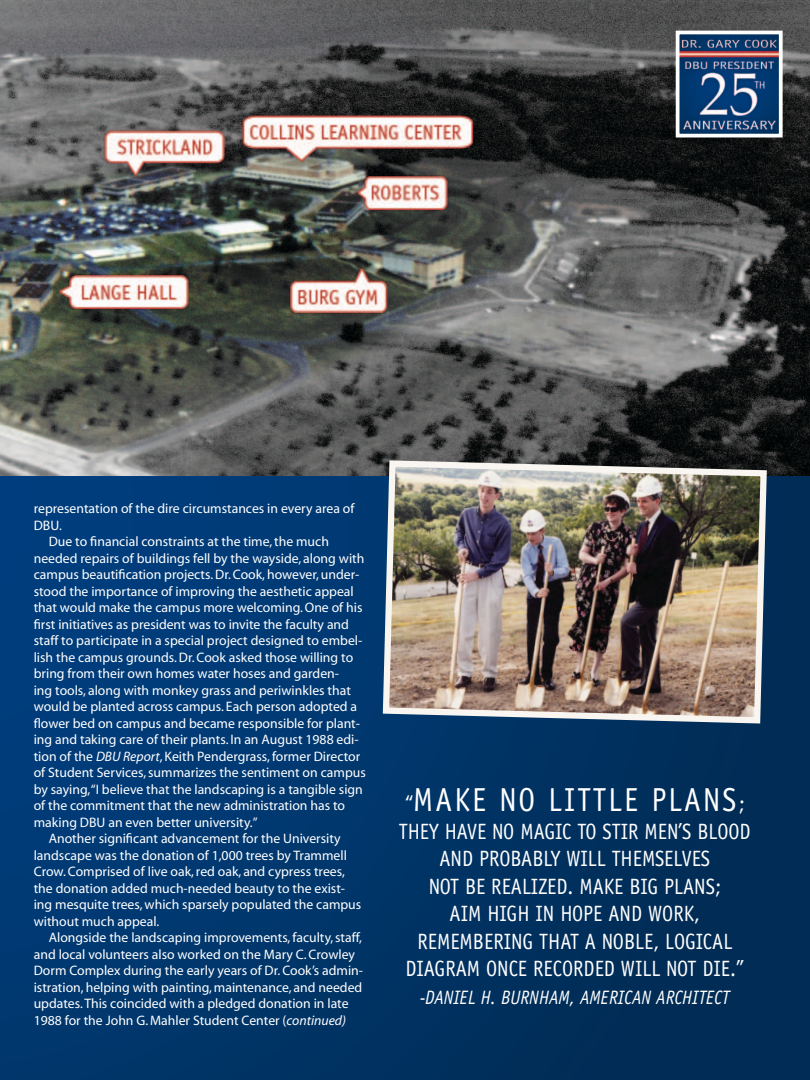
<style>
.page{position:relative;width:810px;height:1080px;background:#fff}
.page>*{position:absolute;margin:0;border:0;box-sizing:border-box;transform-origin:0 0}
.t1{font:33.25px "Officina Sans";letter-spacing:.075em;color:#fff;scale:.9 1}
.t2{font:22.25px/27.5px "Officina Sans";color:#fff;text-align:center;scale:.9 1}
.t3{font:italic 19.38px "Officina Sans";color:#fff;scale:.9 1}
.t4{font:13.75px "Myriad";color:#fff}
.s1{font-style:italic}
.s2{font-size:22.25px}
</style>
<div class="page">
<img style="left:0;top:475px;width:810px;height:605px">
<img style="left:0;top:0;width:810px;height:475px">
<svg style="left:674px;top:29px;width:111px;height:110px;background:#4b6588"></svg>
<img style="left:380px;top:457px;width:390px;height:270px">
<p class="t4" style="left:34px;top:502px;width:322px">representation of the dire circumstances in every area of</p>
<p class="t4" style="left:34px;top:518px;width:30px">DBU.</p>
<p class="t4" style="left:49px;top:535px;width:282px">Due to financial constraints at the time, the much</p>
<p class="t4" style="left:34px;top:551px;width:332px">needed repairs of buildings fell by the wayside, along with</p>
<p class="t4" style="left:34px;top:568px;width:327px">campus beautification projects. Dr. Cook, however, under-</p>
<p class="t4" style="left:34px;top:584px;width:322px">stood the importance of improving the aesthetic appeal</p>
<p class="t4" style="left:34px;top:601px;width:330px">that would make the campus more welcoming. One of his</p>
<p class="t4" style="left:34px;top:617px;width:317px">first initiatives as president was to invite the faculty and</p>
<p class="t4" style="left:34px;top:634px;width:330px">staff to participate in a special project designed to embel-</p>
<p class="t4" style="left:34px;top:650px;width:321px">lish the campus grounds. Dr. Cook asked those willing to</p>
<p class="t4" style="left:34px;top:667px;width:307px">bring from their own homes water hoses and garden-</p>
<p class="t4" style="left:34px;top:683px;width:319px">ing tools, along with monkey grass and periwinkles that</p>
<p class="t4" style="left:34px;top:700px;width:325px">would be planted across campus. Each person adopted a</p>
<p class="t4" style="left:34px;top:716px;width:328px">flower bed on campus and became responsible for plant-</p>
<p class="t4" style="left:34px;top:733px;width:326px">ing and taking care of their plants. In an August 1988 edi-</p>
<p class="t4" style="left:34px;top:749px;width:328px">tion of the <span class="s1">DBU Report</span>, Keith Pendergrass, former Director</p>
<p class="t4" style="left:34px;top:766px;width:334px">of Student Services, summarizes the sentiment on campus</p>
<p class="t4" style="left:34px;top:782px;width:331px">by saying, “I believe that the landscaping is a tangible sign</p>
<p class="t4" style="left:34px;top:799px;width:313px">of the commitment that the new administration has to</p>
<p class="t4" style="left:34px;top:815px;width:225px">making DBU an even better university.”</p>
<p class="t4" style="left:49px;top:832px;width:293px">Another significant advancement for the University</p>
<p class="t4" style="left:34px;top:848px;width:315px">landscape was the donation of 1,000 trees by Trammell</p>
<p class="t4" style="left:34px;top:865px;width:313px">Crow. Comprised of live oak, red oak, and cypress trees,</p>
<p class="t4" style="left:34px;top:881px;width:313px">the donation added much-needed beauty to the exist-</p>
<p class="t4" style="left:34px;top:898px;width:329px">ing mesquite trees, which sparsely populated the campus</p>
<p class="t4" style="left:34px;top:914px;width:127px">without much appeal.</p>
<p class="t4" style="left:49px;top:931px;width:315px">Alongside the landscaping improvements, faculty, staff,</p>
<p class="t4" style="left:34px;top:947px;width:323px">and local volunteers also worked on the Mary C. Crowley</p>
<p class="t4" style="left:34px;top:964px;width:331px">Dorm Complex during the early years of Dr. Cook’s admin-</p>
<p class="t4" style="left:34px;top:980px;width:330px">istration, helping with painting, maintenance, and needed</p>
<p class="t4" style="left:34px;top:997px;width:316px">updates. This coincided with a pledged donation in late</p>
<p class="t4" style="left:34px;top:1013px;width:314px">1988 for the John G. Mahler Student Center (<span class="s1">continued)</span></p>
<h1 class="t1" style="left:405px;top:781px;width:379px"><span class="s2">“</span>MAKE NO LITTLE PLANS<span class="s2">;</span></h1>
<h2 class="t2" style="left:399px;top:818px;width:393px">THEY HAVE NO MAGIC TO STIR MEN’S BLOOD<br>AND PROBABLY WILL THEMSELVES<br>NOT BE REALIZED. MAKE BIG PLANS;<br>AIM HIGH IN HOPE AND WORK,<br>REMEMBERING THAT A NOBLE, LOGICAL<br>DIAGRAM ONCE RECORDED WILL NOT DIE.”</h2>
<h3 class="t3" style="left:420px;top:986px;width:345px">-DANIEL H. BURNHAM, AMERICAN ARCHITECT</h3>
</div>
